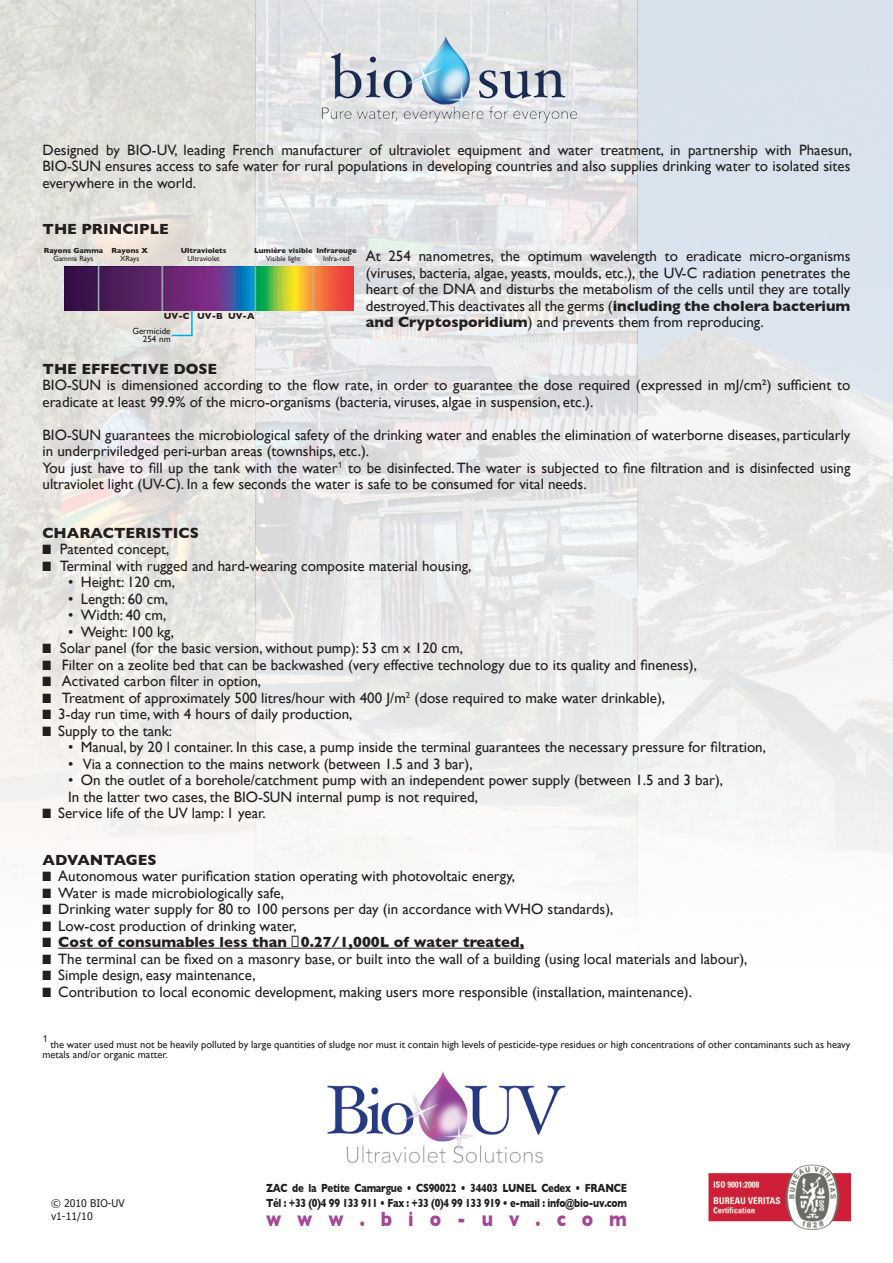
<style>
.page{position:relative;width:893px;height:1263px;background:#fff}
.page>*{position:absolute;margin:0;border:0;box-sizing:border-box;transform-origin:0 0}
.t1{font:700 21px "Gill Sans";letter-spacing:.895em;color:#a54499;scale:.85 1}
.t2{font:15px/16.5px "Gill Sans";color:#231f20}
.t3{font:700 15px "Gill Sans";color:#231f20}
.t4{font:700 12px/15px "Gill Sans";letter-spacing:-.025em;color:#231f20;scale:.8 1}
.t5{font:10.5px/10.5px "Gill Sans";color:#231f20}
.t6{font:10.5px/12.6px "Tahoma";color:#231f20}
.t7{font:9.6px "Arial";color:#231f20}
.t8{font:9px/8.2px "Gill Sans";color:#231f20;text-align:right}
.t9{font:700 9px "Gill Sans";color:#231f20}
.t10{font:700 7.5px "Gill Sans";color:#231f20}
.t11{font:7.5px "Gill Sans";color:#231f20}
.s1{font-weight:700}
</style>
<div class="page">
<img style="left:0;top:0;width:893px;height:949px">
<hr style="left:58px;top:948px;width:466px;height:1px;background:#231f20">
<img style="left:290px;top:17px;width:313px;height:130px">
<img style="left:327px;top:1071px;width:239px;height:92px">
<img style="left:708px;top:1164px;width:142px;height:66px">
<img style="left:64px;top:266px;width:289px;height:45px">
<hr style="left:191px;top:310px;width:2px;height:25px;background:#00aeef">
<svg style="left:172px;top:335px;width:21px;height:1px"></svg>
<p class="t2" style="left:43px;top:141px;width:811px;text-align:justify">Designed by BIO-UV, leading French manufacturer of ultraviolet equipment and water treatment, in partnership with Phaesun, BIO-SUN ensures access to safe water for rural populations in developing countries and also supplies drinking water to isolated sites everywhere in the world.</p>
<p class="t3" style="left:43px;top:221px;width:128px">THE PRINCIPLE</p>
<p class="t2" style="left:366px;top:248px;width:486px;text-align:justify">At 254 nanometres, the optimum wavelength to eradicate micro-organisms (viruses, bacteria, algae, yeasts, moulds, etc.), the UV-C radiation penetrates the heart of the DNA and disturbs the metabolism of the cells until they are totally destroyed.This deactivates all the germs (<span class="s1">including the cholera bacterium and Cryptosporidium</span>) and prevents them from reproducing.</p>
<p class="t3" style="left:43px;top:360px;width:176px">THE EFFECTIVE DOSE</p>
<p class="t2" style="left:43px;top:377px;width:809px">BIO-SUN is dimensioned according to the flow rate, in order to guarantee the dose required (expressed in mJ/cm²) sufficient to eradicate at least 99.9% of the micro-organisms (bacteria, viruses, algae in suspension, etc.).</p>
<p class="t2" style="left:43px;top:426px;width:809px">BIO-SUN guarantees the microbiological safety of the drinking water and enables the elimination of waterborne diseases, particularly in underpriviledged peri-urban areas (townships, etc.).<br>You just have to fill up the tank with the water<sup>1</sup> to be disinfected. The water is subjected to fine filtration and is disinfected using ultraviolet light (UV-C). In a few seconds the water is safe to be consumed for vital needs.</p>
<p class="t3" style="left:43px;top:524px;width:158px">CHARACTERISTICS</p>
<p class="t2" style="left:43px;top:540px;width:128px">■ Patented concept,</p>
<p class="t2" style="left:43px;top:557px;width:431px">■ Terminal with rugged and hard-wearing composite material housing,</p>
<p class="t2" style="left:68px;top:573px;width:109px">• Height: 120 cm,</p>
<p class="t2" style="left:68px;top:590px;width:102px">• Length: 60 cm,</p>
<p class="t2" style="left:68px;top:606px;width:100px">• Width: 40 cm,</p>
<p class="t2" style="left:68px;top:623px;width:107px">• Weight: 100 kg,</p>
<p class="t2" style="left:43px;top:639px;width:422px">■ Solar panel (for the basic version, without pump): 53 cm x 120 cm,</p>
<p class="t2" style="left:43px;top:656px;width:656px">■ Filter on a zeolite bed that can be backwashed (very effective technology due to its quality and fineness),</p>
<p class="t2" style="left:43px;top:672px;width:220px">■ Activated carbon filter in option,</p>
<p class="t2" style="left:43px;top:689px;width:624px">■ Treatment of approximately 500 litres/hour with 400 J/m<sup>2</sup> (dose required to make water drinkable),</p>
<p class="t2" style="left:43px;top:705px;width:312px">■ 3-day run time, with 4 hours of daily production,</p>
<p class="t2" style="left:43px;top:722px;width:131px">■ Supply to the tank:</p>
<p class="t2" style="left:68px;top:738px;width:699px">• Manual, by 20 l container. In this case, a pump inside the terminal guarantees the necessary pressure for filtration,</p>
<p class="t2" style="left:68px;top:755px;width:406px">• Via a connection to the mains network (between 1.5 and 3 bar),</p>
<p class="t2" style="left:68px;top:771px;width:657px">• On the outlet of a borehole/catchment pump with an independent power supply (between 1.5 and 3 bar),<br>In the latter two cases, the BIO-SUN internal pump is not required,</p>
<p class="t2" style="left:43px;top:804px;width:225px">■ Service life of the UV lamp: 1 year.</p>
<p class="t3" style="left:43px;top:851px;width:116px">ADVANTAGES</p>
<p class="t2" style="left:43px;top:867px;width:474px">■ Autonomous water purification station operating with photovoltaic energy,</p>
<p class="t2" style="left:43px;top:884px;width:243px">■ Water is made microbiologically safe,</p>
<p class="t2" style="left:43px;top:900px;width:572px">■ Drinking water supply for 80 to 100 persons per day (in accordance with WHO standards),</p>
<p class="t2" style="left:43px;top:917px;width:256px">■ Low-cost production of drinking water,</p>
<p class="t3" style="left:43px;top:933px;width:483px">■ Cost of consumables less than €0.27/1,000L of water treated,</p>
<p class="t2" style="left:43px;top:950px;width:707px">■ The terminal can be fixed on a masonry base, or built into the wall of a building (using local materials and labour),</p>
<p class="t2" style="left:43px;top:966px;width:215px">■ Simple design, easy maintenance,</p>
<p class="t2" style="left:43px;top:983px;width:651px">■ Contribution to local economic development, making users more responsible (installation, maintenance).</p>
<p class="t7" style="left:43px;top:1032px;width:7px">1</p>
<p class="t5" style="left:43px;top:1039px;width:809px;text-indent:8px">the water used must not be heavily polluted by large quantities of sludge nor must it contain high levels of pesticide-type residues or high concentrations of other contaminants such as heavy metals and/or organic matter.</p>
<p class="t10" style="left:254px;top:246px;width:60px">Lumière visible</p>
<p class="t11" style="left:266px;top:254px;width:36px">Visible light</p>
<p class="t10" style="left:44px;top:246px;width:61px">Rayons Gamma</p>
<p class="t11" style="left:54px;top:254px;width:41px">Gamma Rays</p>
<p class="t10" style="left:181px;top:246px;width:47px">Ultraviolets</p>
<p class="t11" style="left:187px;top:254px;width:34px">Ultraviolet</p>
<p class="t10" style="left:316px;top:246px;width:42px">Infrarouge</p>
<p class="t11" style="left:323px;top:254px;width:28px">Infra-red</p>
<p class="t10" style="left:112px;top:246px;width:38px">Rayons X</p>
<p class="t11" style="left:120px;top:254px;width:21px">XRays</p>
<p class="t9" style="left:164px;top:311px;width:92px">UV-C UV-B UV-A</p>
<p class="t8" style="left:132px;top:326px;width:40px">Germicide<br>254 nm</p>
<p class="t6" style="left:51px;top:1196px;width:75px">© 2010 BIO-UV v1-11/10</p>
<p class="t4" style="left:266px;top:1180px;width:453px">ZAC de la Petite Camargue • CS90022 • 34403 LUNEL Cedex • FRANCE<br>Tél : +33 (0)4 99 133 911 • Fax : +33 (0)4 99 133 919 • e-mail : info@bio-uv.com</p>
<h1 class="t1" style="left:266px;top:1207px;width:426px">www.bio-uv.com</h1>
</div>
